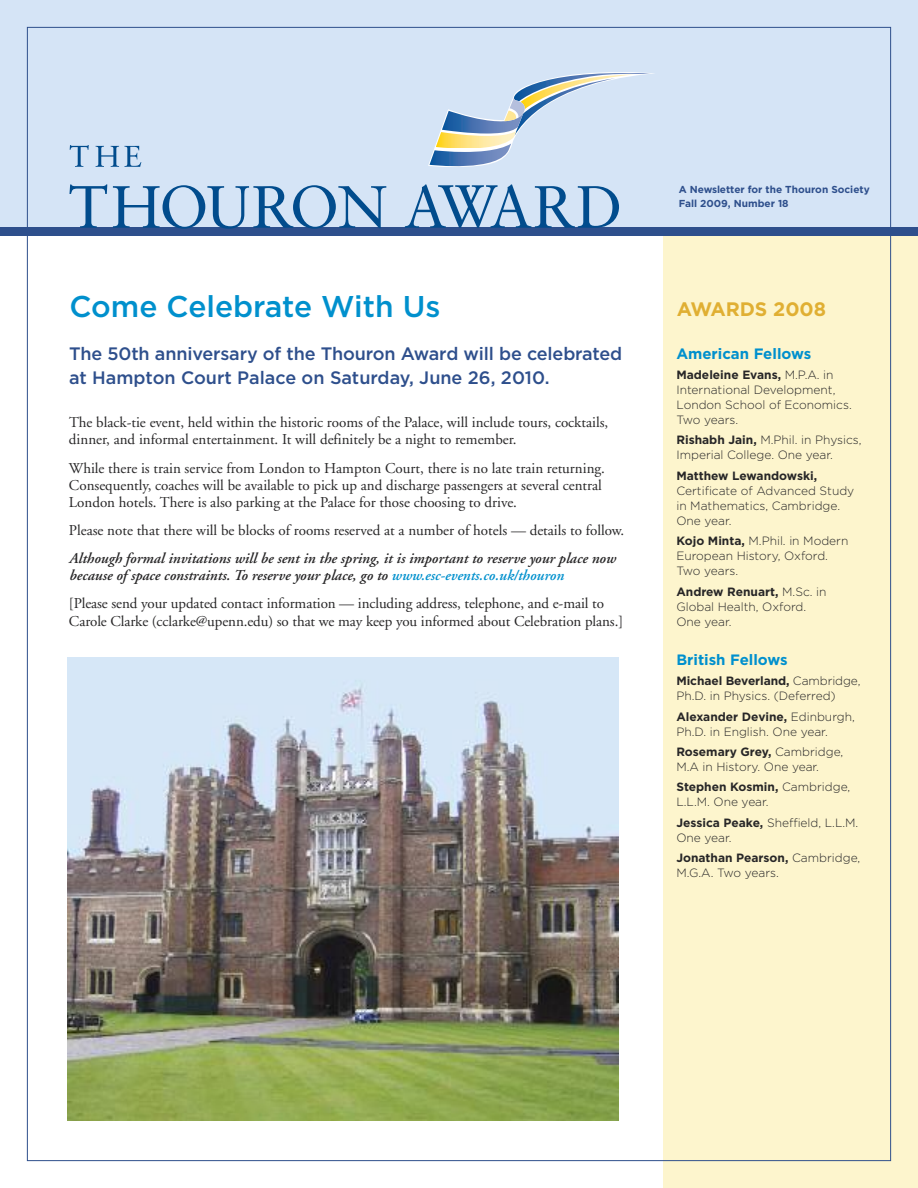
<style>
.page{position:relative;width:918px;height:1188px;background:#fff}
.page>*{position:absolute;margin:0;border:0;box-sizing:border-box;transform-origin:0 0}
.t1{font:500 30px "Gotham";color:#0090cd}
.t2{font:700 19.5px "Gotham";color:#e0af33}
.t3{font:500 18px/24px "Gotham";letter-spacing:-.01em;color:#2e4f8c}
.t4{font:15px/17.2px "Adobe Garamond";color:#272627}
.t5{font:italic 600 15px/17.2px "Adobe Garamond";color:#272627}
.t6{font:700 15px "Gotham";color:#0090cd}
.t7{font:300 12px/15px "Gotham";color:#272627}
.t8{font:700 12px "Gotham";color:#272627}
.t9{font:700 10.2px/13.5px "Gotham";color:#2e4f8c}
.s1{font-weight:700}
.s2{color:#0090cd}
</style>
<div class="page">
<div style="left:0;top:0;width:918px;height:229px;background:#d5e4f6"></div>
<div style="left:663px;top:233px;width:255px;height:955px;background:#fdf5cd"></div>
<div style="left:0;top:227px;width:918px;height:9px;background:#2e4f8c"></div>
<svg style="left:70px;top:145px;width:19px;height:22px"></svg>
<svg style="left:96px;top:146px;width:45px;height:21px"></svg>
<svg style="left:69px;top:184px;width:38px;height:44px"></svg>
<svg style="left:113px;top:185px;width:273px;height:44px"></svg>
<svg style="left:405px;top:184px;width:214px;height:44px"></svg>
<svg style="left:428px;top:72px;width:226px;height:95px"></svg>
<img style="left:68px;top:657px;width:550px;height:463px">
<p class="t9" style="left:679px;top:183px;width:193px">A Newsletter for the Thouron Society<br>Fall 2009, Number 18</p>
<h1 class="t1" style="left:69px;top:289px;width:372px">Come Celebrate With Us</h1>
<h2 class="t2" style="left:677px;top:298px;width:151px">AWARDS 2008</h2>
<p class="t6" style="left:676px;top:345px;width:136px">American Fellows</p>
<p class="t7" style="left:676px;top:367px;width:177px"><span class="s1">Madeleine Evans,</span> M.P.A. in<br>International Development,<br>London School of Economics.<br>Two years.</p>
<p class="t7" style="left:676px;top:433px;width:187px"><span class="s1">Rishabh Jain,</span> M.Phil. in Physics,<br>Imperial College. One year.</p>
<p class="t8" style="left:676px;top:469px;width:142px">Matthew Lewandowski,</p>
<p class="t7" style="left:676px;top:483px;width:179px">Certificate of Advanced Study in Mathematics, Cambridge.<br>One year.</p>
<p class="t7" style="left:676px;top:533px;width:174px"><span class="s1">Kojo Minta,</span> M.Phil. in Modern<br>European History, Oxford.<br>Two years.</p>
<p class="t7" style="left:676px;top:584px;width:152px"><span class="s1">Andrew Renuart,</span> M.Sc. in<br>Global Health, Oxford.<br>One year.</p>
<p class="t6" style="left:676px;top:651px;width:113px">British Fellows</p>
<p class="t7" style="left:676px;top:674px;width:186px"><span class="s1">Michael Beverland,</span> Cambridge,<br>Ph.D. in Physics. (Deferred)</p>
<p class="t7" style="left:676px;top:709px;width:180px"><span class="s1">Alexander Devine,</span> Edinburgh,<br>Ph.D. in English. One year.</p>
<p class="t7" style="left:676px;top:744px;width:168px"><span class="s1">Rosemary Grey,</span> Cambridge,<br>M.A in History. One year.</p>
<p class="t7" style="left:676px;top:780px;width:175px"><span class="s1">Stephen Kosmin,</span> Cambridge,<br>L.L.M. One year.</p>
<p class="t7" style="left:676px;top:815px;width:184px"><span class="s1">Jessica Peake,</span> Sheffield, L.L.M.<br>One year.</p>
<p class="t7" style="left:676px;top:851px;width:186px"><span class="s1">Jonathan Pearson,</span> Cambridge,<br>M.G.A. Two years.</p>
<p class="t3" style="left:69px;top:342px;width:555px">The 50th anniversary of the Thouron Award will be celebrated at Hampton Court Palace on Saturday, June 26, 2010.</p>
<p class="t4" style="left:69px;top:415px;width:541px">The black-tie event, held within the historic rooms of the Palace, will include tours, cocktails, dinner, and informal entertainment. It will definitely be a night to remember.</p>
<p class="t4" style="left:69px;top:460px;width:537px">While there is train service from London to Hampton Court, there is no late train returning.<br>Consequently, coaches will be available to pick up and discharge passengers at several central<br>London hotels. There is also parking at the Palace for those choosing to drive.</p>
<p class="t4" style="left:69px;top:523px;width:557px">Please note that there will be blocks of rooms reserved at a number of hotels — details to follow.</p>
<p class="t5" style="left:69px;top:551px;width:548px">Although formal invitations will be sent in the spring, it is important to reserve your place now because of space constraints. To reserve your place, go to <span class="s2">www.esc-events.co.uk/thouron</span></p>
<p class="t4" style="left:69px;top:596px;width:556px">[Please send your updated contact information — including address, telephone, and e-mail to<br>Carole Clarke (cclarke@upenn.edu) so that we may keep you informed about Celebration plans.]</p>
</div>
